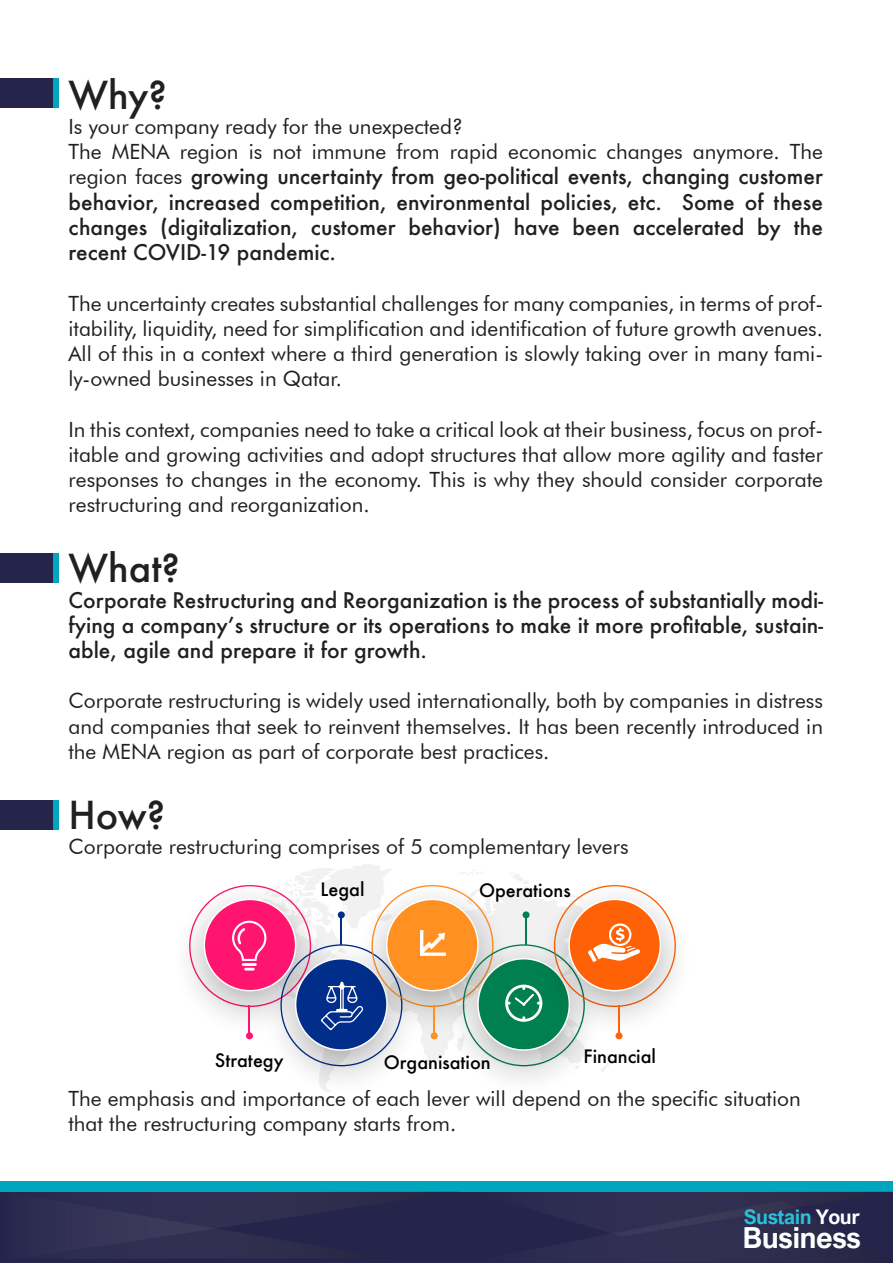
<style>
.page{position:relative;width:893px;height:1263px;background:#fff}
.page>*{position:absolute;margin:0;border:0;box-sizing:border-box;transform-origin:0 0}
.t1{font:500 37.5px "Futura";color:#221f1f}
.t2{font:700 29.1px "Arial Nova";letter-spacing:-.025em;color:#fff}
.t3{font:21px/25.2px "Futura BT";color:#221f1f;text-align:justify}
.t4{font:500 21px/25.2px "Futura";color:#221f1f;text-align:justify}
.t5{font:700 20.1px "Arial Nova";letter-spacing:-.025em;color:#28c1dc}
.t6{font:500 18px "Futura";color:#000}
.s1{font-family:"Futura BT";font-weight:400}
.s2{color:#fff}
</style>
<div class="page">
<svg style="left:284px;top:864px;width:323px;height:208px"></svg>
<svg style="left:263px;top:939px;width:156px;height:156px"></svg>
<svg style="left:446px;top:939px;width:155px;height:156px"></svg>
<div style="left:537px;top:880px;width:155px;height:155px;background:#fdfdfd;border-radius:50%"></div>
<svg style="left:189px;top:885px;width:487px;height:181px"></svg>
<div style="left:6px;top:554px;width:53px;height:29px;background:#01a5be"></div>
<div style="left:6px;top:78px;width:53px;height:30px;background:#01a5be"></div>
<div style="left:0;top:1181px;width:893px;height:11px;background:#01a5be"></div>
<svg style="left:0;top:1191px;width:893px;height:72px;background:#2b2c50"></svg>
<div style="left:0;top:554px;width:53px;height:29px;background:#25244b"></div>
<div style="left:6px;top:800px;width:53px;height:30px;background:#01a5be"></div>
<div style="left:0;top:800px;width:53px;height:30px;background:#25244b"></div>
<div style="left:0;top:78px;width:53px;height:30px;background:#25244b"></div>
<h1 class="t1" style="left:68px;top:69px;width:100px">Why?</h1>
<p class="t3" style="left:68px;top:114px;width:756px">Is your company ready for the unexpected?<br>The MENA region is not immune from rapid economic changes anymore. The</p>
<p class="t4" style="left:68px;top:164px;width:756px"><span class="s1">region faces</span> growing uncertainty from geo-political events, changing customer behavior, increased competition, environmental policies, etc. Some of these changes (digitalization, customer behavior) have been accelerated by the recent COVID-19 pandemic.</p>
<p class="t3" style="left:68px;top:290px;width:756px">The uncertainty creates substantial challenges for many companies, in terms of prof&shy;itability, liquidity, need for simplification and identification of future growth avenues.<br>All of this in a context where a third generation is slowly taking over in many fami&shy;ly-owned businesses in Qatar.</p>
<p class="t3" style="left:68px;top:416px;width:756px">In this context, companies need to take a critical look at their business, focus on prof&shy;itable and growing activities and adopt structures that allow more agility and faster responses to changes in the economy. This is why they should consider corporate restructuring and reorganization.</p>
<h1 class="t1" style="left:68px;top:543px;width:113px">What?</h1>
<p class="t4" style="left:68px;top:587px;width:756px">Corporate Restructuring and Reorganization is the process of substantially modi&shy;fying a companyʼs structure or its operations to make it more profitable, sustain&shy;able, agile and prepare it for growth.</p>
<p class="t3" style="left:68px;top:688px;width:756px">Corporate restructuring is widely used internationally, both by companies in distress and companies that seek to reinvent themselves. It has been recently introduced in the MENA region as part of corporate best practices.</p>
<h1 class="t1" style="left:68px;top:789px;width:98px">How?</h1>
<p class="t3" style="left:68px;top:834px;width:562px">Corporate restructuring comprises of 5 complementary levers</p>
<p class="t6" style="left:321px;top:877px;width:45px">Legal</p>
<p class="t6" style="left:479px;top:878px;width:93px">Operations</p>
<p class="t6" style="left:215px;top:1048px;width:70px">Strategy</p>
<p class="t6" style="left:384px;top:1050px;width:108px">Organisation</p>
<p class="t6" style="left:583px;top:1043px;width:74px">Financial</p>
<p class="t3" style="left:68px;top:1086px;width:734px">The emphasis and importance of each lever will depend on the specific situation that the restructuring company starts from.</p>
<p class="t5" style="left:744px;top:1205px;width:118px">Sustain <span class="s2">Your</span></p>
<h2 class="t2" style="left:742px;top:1221px;width:120px">Business</h2>
</div>
